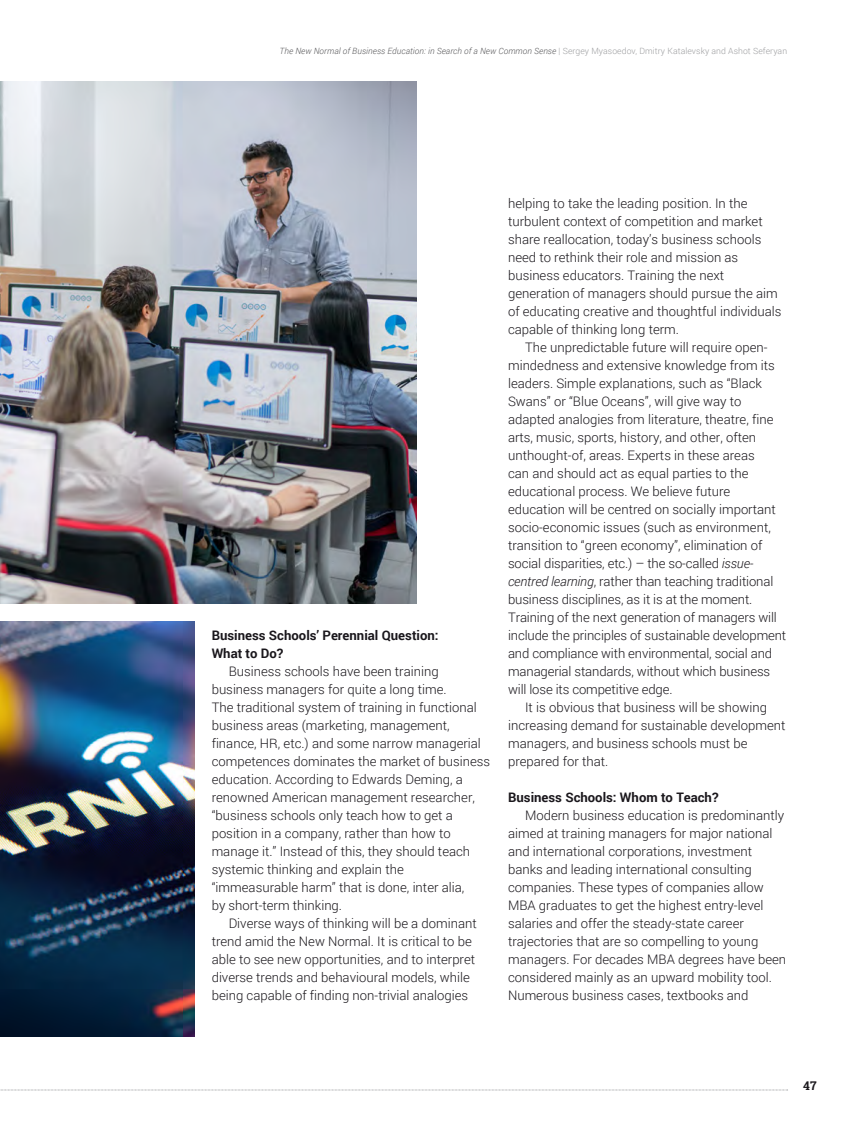
<style>
.page{position:relative;width:851px;height:1127px;background:#fff}
.page>*{position:absolute;margin:0;border:0;box-sizing:border-box;transform-origin:0 0}
.t1{font:300 13.2px/18px "Roboto";color:#1a171c}
.t2{font:700 13.2px/18px "Roboto";color:#1a171c}
.t3{font:700 12px "Roboto Slab";color:#1a171c}
.t4{font:italic 300 8.7px "Roboto";letter-spacing:.01em;color:#58585a}
.s1{font-style:normal;color:#9d9ea0}
.s2{font-style:italic}
</style>
<div class="page">
<svg style="left:0;top:1089px;width:787px;height:1px"></svg>
<img style="left:0;top:82px;width:417px;height:522px">
<img style="left:0;top:622px;width:194px;height:414px">
<p class="t4" style="left:279px;top:45px;width:509px">The New Normal of Business Education: in Search of a New Common Sense <span class="s1">| Sergey Myasoedov, Dmitry Katalevsky and Ashot Seferyan</span></p>
<p class="t2" style="left:212px;top:626px;width:228px">Business Schools’ Perennial Question:<br>What to Do?</p>
<p class="t1" style="left:212px;top:662px;width:280px;text-indent:17px">Business schools have been training business managers for quite a long time.<br>The traditional system of training in functional business areas (marketing, management, finance, HR, etc.) and some narrow managerial competences dominates the market of business education. According to Edwards Deming, a renowned American management researcher, “business schools only teach how to get a position in a company, rather than how to manage it.” Instead of this, they should teach systemic thinking and explain the “immeasurable harm” that is done, inter alia,<br>by short-term thinking.</p>
<p class="t1" style="left:212px;top:914px;width:267px;text-indent:17px">Diverse ways of thinking will be a dominant trend amid the New Normal. It is critical to be able to see new opportunities, and to interpret diverse trends and behavioural models, while being capable of finding non-trivial analogies</p>
<p class="t1" style="left:508px;top:194px;width:275px">helping to take the leading position. In the turbulent context of competition and market share reallocation, today’s business schools need to rethink their role and mission as business educators. Training the next generation of managers should pursue the aim of educating creative and thoughtful individuals capable of thinking long term.</p>
<p class="t1" style="left:508px;top:337px;width:280px;text-indent:17px">The unpredictable future will require open&shy;mindedness and extensive knowledge from its leaders. Simple explanations, such as “Black Swans” or “Blue Oceans”, will give way to adapted analogies from literature, theatre, fine arts, music, sports, history, and other, often unthought-of, areas. Experts in these areas<br>can and should act as equal parties to the educational process. We believe future education will be centred on socially important socio-economic issues (such as environment, transition to “green economy”, elimination of social disparities, etc.) – the so-called <span class="s2">issue&shy;centred learning</span>, rather than teaching traditional business disciplines, as it is at the moment.<br>Training of the next generation of managers will include the principles of sustainable development and compliance with environmental, social and managerial standards, without which business will lose its competitive edge.</p>
<p class="t1" style="left:508px;top:697px;width:279px;text-indent:17px">It is obvious that business will be showing increasing demand for sustainable development managers, and business schools must be prepared for that.</p>
<p class="t2" style="left:508px;top:787px;width:212px">Business Schools: Whom to Teach?</p>
<p class="t1" style="left:508px;top:805px;width:280px;text-indent:17px">Modern business education is predominantly aimed at training managers for major national and international corporations, investment banks and leading international consulting companies. These types of companies allow MBA graduates to get the highest entry-level salaries and offer the steady-state career trajectories that are so compelling to young managers. For decades MBA degrees have been considered mainly as an upward mobility tool.<br>Numerous business cases, textbooks and</p>
<p class="t3" style="left:803px;top:1077px;width:15px">47</p>
</div>
